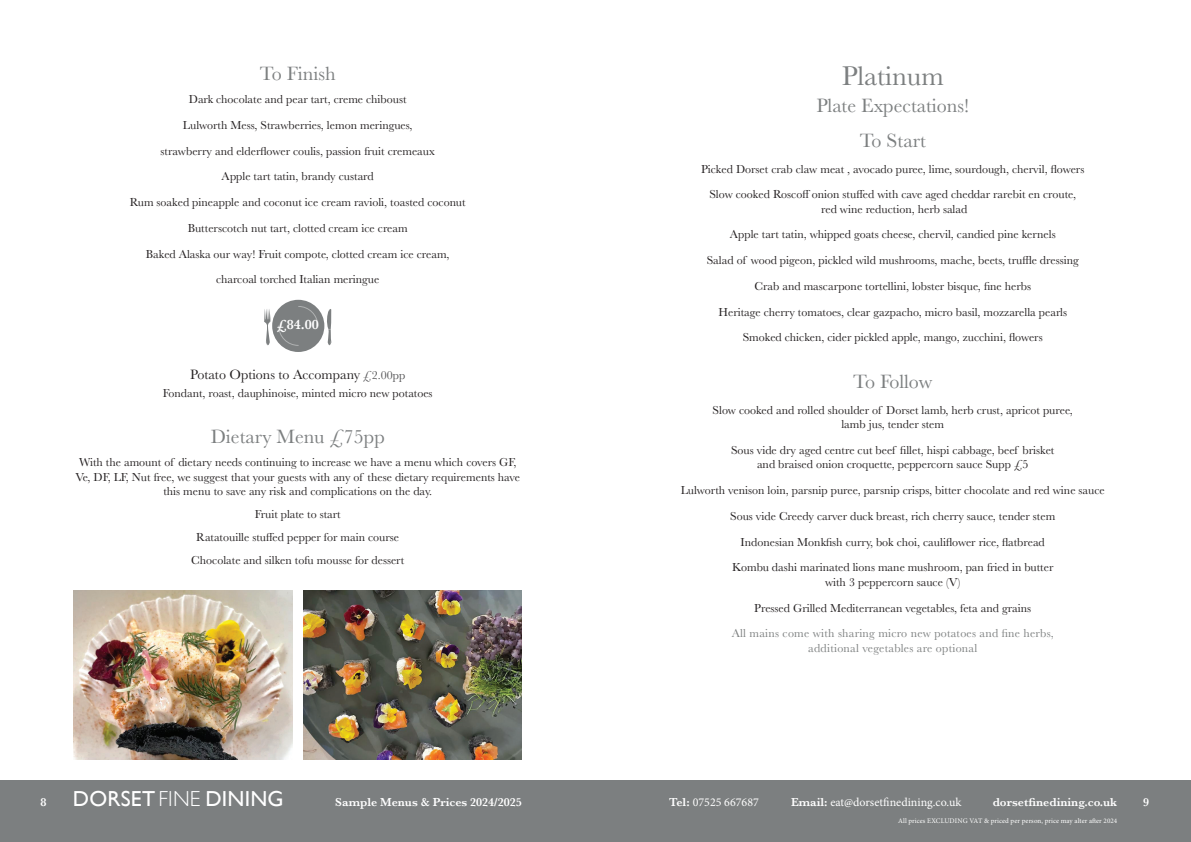
<style>
.page{position:relative;width:1191px;height:842px;background:#fff}
.page>*{position:absolute;margin:0;border:0;box-sizing:border-box;transform-origin:0 0}
.t1{font:28px "Baskerville";color:#7c7f80}
.t2{font:21.7px "Gill Sans";letter-spacing:.01em;color:#fff}
.t3{font:20px "Baskerville";color:#7c7f80}
.t4{font:14px "Baskerville";color:#231f20}
.t5{font:600 14px "Baskerville";color:#fff}
.t6{font:12px/14.4px "Baskerville";color:#231f20;text-align:center}
.t7{font:12px/14.4px "Baskerville";letter-spacing:.02em;color:#7c7f7f;text-align:center}
.t8{font:600 12px "Baskerville";color:#fff}
.t9{font:12px "Minion Pro";color:#fff}
.t10{font:7px "Minion Pro";letter-spacing:.01em;color:#fff}
.s1{font-size:12px;color:#505052}
.s2{font-weight:300}
.s3{font-family:"Baskerville";font-weight:600}
</style>
<div class="page">
<div style="left:0;top:780px;width:1191px;height:62px;background:#7c7f80"></div>
<svg style="left:327px;top:309px;width:4px;height:36px"></svg>
<svg style="left:264px;top:309px;width:7px;height:36px"></svg>
<div style="left:272px;top:300px;width:52px;height:52px;background:#7c7f80;border-radius:50%"></div>
<svg style="left:278px;top:306px;width:40px;height:40px"></svg>
<img style="left:74px;top:590px;width:218px;height:169px">
<img style="left:303px;top:590px;width:218px;height:169px">
<p class="t3" style="left:260px;top:61px;width:77px">To Finish</p>
<p class="t6" style="left:189px;top:92px;width:219px">Dark chocolate and pear tart, creme chiboust</p>
<p class="t6" style="left:183px;top:118px;width:231px">Lulworth Mess, Strawberries, lemon meringues,</p>
<p class="t6" style="left:161px;top:144px;width:276px">strawberry and elderflower coulis, passion fruit cremeaux</p>
<p class="t6" style="left:222px;top:170px;width:154px">Apple tart tatin, brandy custard</p>
<p class="t6" style="left:130px;top:195px;width:337px">Rum soaked pineapple and coconut ice cream ravioli, toasted coconut</p>
<p class="t6" style="left:188px;top:221px;width:222px">Butterscotch nut tart, clotted cream ice cream</p>
<p class="t6" style="left:146px;top:247px;width:305px">Baked Alaska our way! Fruit compote, clotted cream ice cream,</p>
<p class="t6" style="left:216px;top:272px;width:165px">charcoal torched Italian meringue</p>
<p class="t5" style="left:276px;top:314px;width:44px">£84.00</p>
<p class="t4" style="left:190px;top:366px;width:217px">Potato Options to Accompany <span class="s1">£2.00pp</span></p>
<p class="t6" style="left:163px;top:386px;width:271px">Fondant, roast, dauphinoise, minted micro new potatoes</p>
<p class="t3" style="left:211px;top:424px;width:175px">Dietary Menu £75pp</p>
<p class="t6" style="left:75px;top:455px;width:446px">With the amount of dietary needs continuing to increase we have a menu which covers GF,<br>Ve, DF, LF, Nut free, we suggest that your guests with any of these dietary requirements have this menu to save any risk and complications on the day.</p>
<p class="t6" style="left:255px;top:507px;width:87px">Fruit plate to start</p>
<p class="t6" style="left:196px;top:530px;width:204px">Ratatouille stuffed pepper for main course</p>
<p class="t6" style="left:191px;top:553px;width:214px">Chocolate and silken tofu mousse for dessert</p>
<p class="t1" style="left:841px;top:58px;width:104px">Platinum</p>
<p class="t3" style="left:816px;top:92px;width:154px">Plate Expectations!</p>
<p class="t3" style="left:859px;top:128px;width:68px">To Start</p>
<p class="t6" style="left:701px;top:162px;width:385px">Picked Dorset crab claw meat , avocado puree, lime, sourdough, chervil, flowers</p>
<p class="t6" style="left:709px;top:187px;width:368px">Slow cooked Roscoff onion stuffed with cave aged cheddar rarebit en croute, red wine reduction, herb salad</p>
<p class="t6" style="left:730px;top:228px;width:327px">Apple tart tatin, whipped goats cheese, chervil, candied pine kernels</p>
<p class="t6" style="left:707px;top:253px;width:373px">Salad of wood pigeon, pickled wild mushrooms, mache, beets, truffle dressing</p>
<p class="t6" style="left:754px;top:279px;width:278px">Crab and mascarpone tortellini, lobster bisque, fine herbs</p>
<p class="t6" style="left:718px;top:305px;width:350px">Heritage cherry tomatoes, clear gazpacho, micro basil, mozzarella pearls</p>
<p class="t6" style="left:742px;top:331px;width:301px">Smoked chicken, cider pickled apple, mango, zucchini, flowers</p>
<p class="t3" style="left:853px;top:369px;width:81px">To Follow</p>
<p class="t6" style="left:712px;top:403px;width:362px">Slow cooked and rolled shoulder of Dorset lamb, herb crust, apricot puree, lamb jus, tender stem</p>
<p class="t6" style="left:731px;top:443px;width:325px">Sous vide dry aged centre cut beef fillet, hispi cabbage, beef brisket and braised onion croquette, peppercorn sauce Supp £5</p>
<p class="t6" style="left:680px;top:483px;width:426px">Lulworth venison loin, parsnip puree, parsnip crisps, bitter chocolate and red wine sauce</p>
<p class="t6" style="left:730px;top:509px;width:326px">Sous vide Creedy carver duck breast, rich cherry sauce, tender stem</p>
<p class="t6" style="left:740px;top:535px;width:306px">Indonesian Monkfish curry, bok choi, cauliflower rice, flatbread</p>
<p class="t6" style="left:732px;top:560px;width:323px">Kombu dashi marinated lions mane mushroom, pan fried in butter with 3 peppercorn sauce (V)</p>
<p class="t6" style="left:754px;top:601px;width:278px">Pressed Grilled Mediterranean vegetables, feta and grains</p>
<p class="t7" style="left:731px;top:626px;width:323px">All mains come with sharing micro new potatoes and fine herbs, additional vegetables are optional</p>
<h2 class="t2" style="left:73px;top:786px;width:212px">DORSET <span class="s2">FINE</span> DINING</h2>
<p class="t8" style="left:41px;top:794px;width:7px">8</p>
<p class="t8" style="left:335px;top:794px;width:188px">Sample Menus &amp; Prices 2024/2025</p>
<p class="t9" style="left:669px;top:794px;width:91px"><span class="s3">Tel:</span> 07525 667687</p>
<p class="t9" style="left:791px;top:794px;width:172px"><span class="s3">Email:</span> eat@dorsetfinedining.co.uk</p>
<p class="t8" style="left:992px;top:794px;width:126px">dorsetfinedining.co.uk</p>
<p class="t8" style="left:1143px;top:794px;width:7px">9</p>
<p class="t10" style="left:898px;top:816px;width:220px">All prices EXCLUDING VAT &amp; priced per person, price may alter after 2024</p>
</div>
